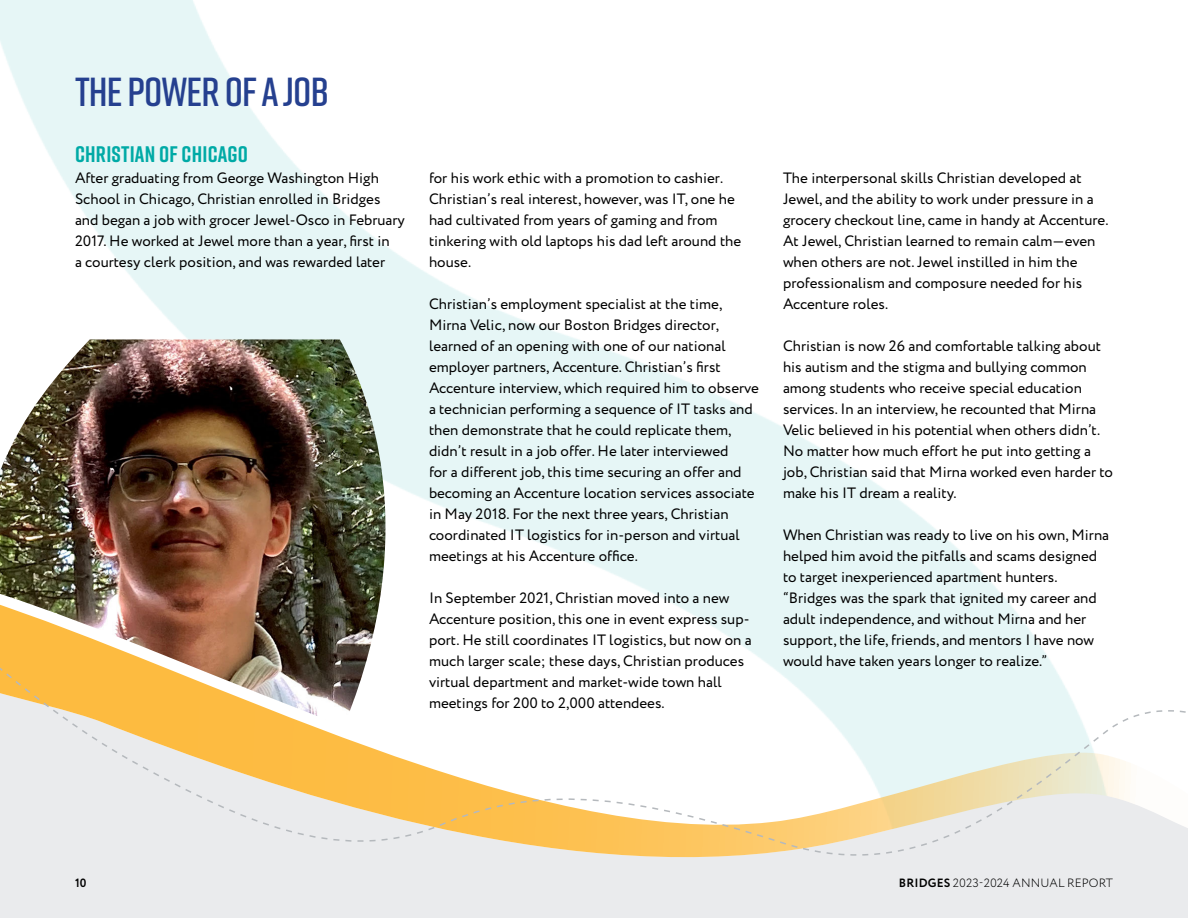
<style>
.page{position:relative;width:1188px;height:918px;background:#fff}
.page>*{position:absolute;margin:0;border:0;box-sizing:border-box;transform-origin:0 0}
.t1{font:600 40.5px "Rift";letter-spacing:-.02em;color:#25408f}
.t2{font:700 22.5px "Rift";letter-spacing:.01em;color:#00aaa6}
.t3{font:15px/21px "Circe";color:#000}
.t4{font:300 12px "Circe";letter-spacing:.005em;color:#000}
.t5{font:700 12px "Circe";color:#000}
.s1{font-weight:700}
</style>
<div class="page">
<svg style="left:0;top:473px;width:1188px;height:445px"></svg>
<img style="left:0;top:339px;width:387px;height:210px">
<svg style="left:0;top:549px;width:1188px;height:335px"></svg>
<div style="left:787px;top:846px;width:314px;height:38px;background:#eaebed"></div>
<div style="left:138px;top:846px;width:298px;height:19px;background:#eaebed"></div>
<svg style="left:0;top:612px;width:1188px;height:234px"></svg>
<h1 class="t1" style="left:75px;top:63px;width:255px">THE POWER OF A JOB</h1>
<h2 class="t2" style="left:75px;top:138px;width:174px">CHRISTIAN OF CHICAGO</h2>
<p class="t3" style="left:75px;top:168px;width:332px">After graduating from George Washington High School in Chicago, Christian enrolled in Bridges and began a job with grocer Jewel-Osco in February 2017. He worked at Jewel more than a year, first in<br>a courtesy clerk position, and was rewarded later</p>
<p class="t3" style="left:429px;top:168px;width:314px">for his work ethic with a promotion to cashier.<br>Christian’s real interest, however, was IT, one he had cultivated from years of gaming and from tinkering with old laptops his dad left around the house.</p>
<p class="t3" style="left:429px;top:294px;width:332px">Christian’s employment specialist at the time, Mirna Velic, now our Boston Bridges director, learned of an opening with one of our national employer partners, Accenture. Christian’s first Accenture interview, which required him to observe a technician performing a sequence of IT tasks and then demonstrate that he could replicate them, didn’t result in a job offer. He later interviewed<br>for a different job, this time securing an offer and becoming an Accenture location services associate in May 2018. For the next three years, Christian coordinated IT logistics for in-person and virtual meetings at his Accenture office.</p>
<p class="t3" style="left:429px;top:588px;width:324px">In September 2021, Christian moved into a new Accenture position, this one in event express sup&shy;port. He still coordinates IT logistics, but now on a much larger scale; these days, Christian produces virtual department and market-wide town hall meetings for 200 to 2,000 attendees.</p>
<p class="t3" style="left:783px;top:167px;width:327px">The interpersonal skills Christian developed at Jewel, and the ability to work under pressure in a grocery checkout line, came in handy at Accenture.<br>At Jewel, Christian learned to remain calm—even when others are not. Jewel instilled in him the professionalism and composure needed for his Accenture roles.</p>
<p class="t3" style="left:783px;top:335px;width:332px">Christian is now 26 and comfortable talking about his autism and the stigma and bullying common among students who receive special education services. In an interview, he recounted that Mirna Velic believed in his potential when others didn’t.<br>No matter how much effort he put into getting a job, Christian said that Mirna worked even harder to make his IT dream a reality.</p>
<p class="t3" style="left:783px;top:524px;width:328px">When Christian was ready to live on his own, Mirna helped him avoid the pitfalls and scams designed to target inexperienced apartment hunters. “Bridges was the spark that ignited my career and adult independence, and without Mirna and her support, the life, friends, and mentors I have now would have taken years longer to realize.”</p>
<p class="t5" style="left:75px;top:875px;width:13px">10</p>
<p class="t4" style="left:899px;top:875px;width:215px"><span class="s1">BRIDGES</span> 2023-2024 ANNUAL REPORT</p>
</div>
